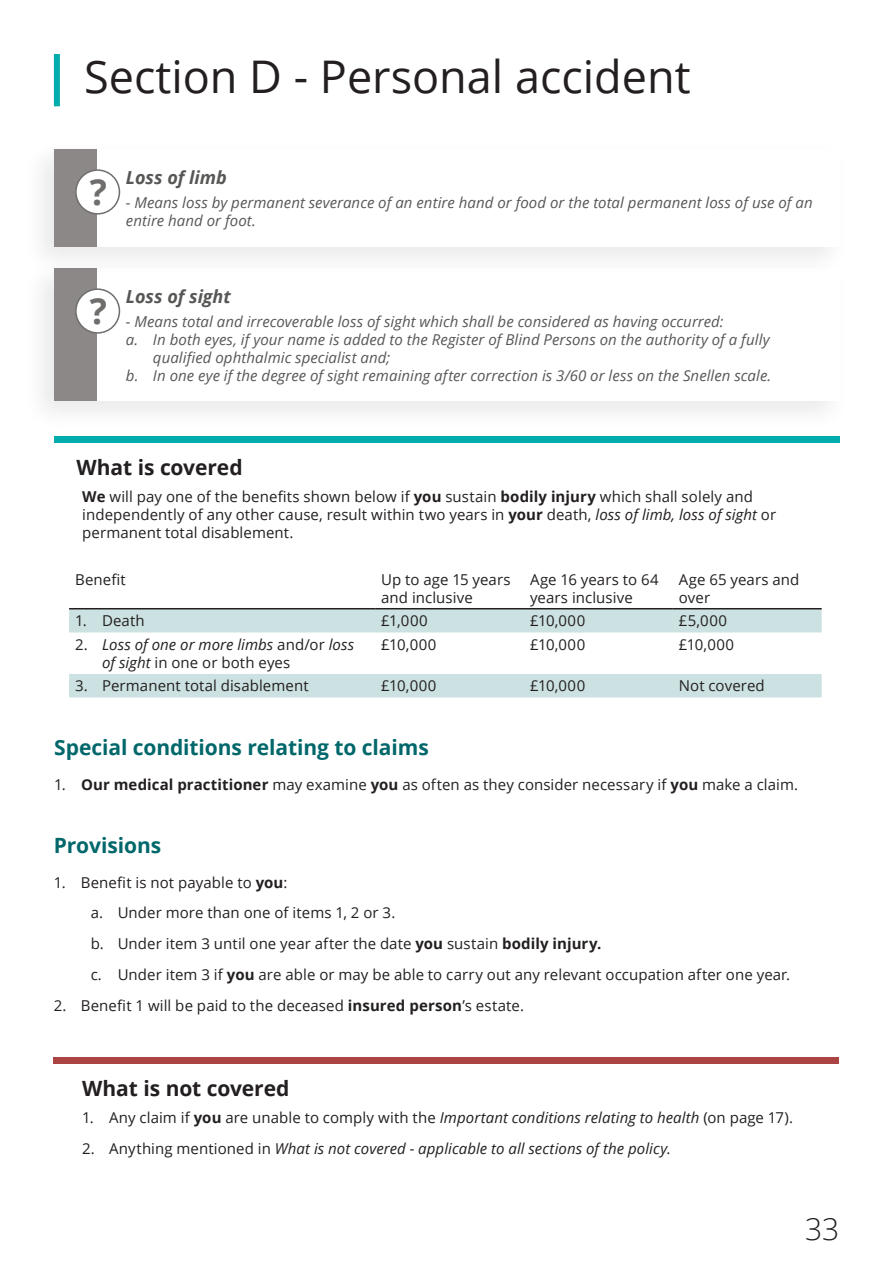
<style>
.page{position:relative;width:893px;height:1263px;background:#fff}
.page>*{position:absolute;margin:0;border:0;box-sizing:border-box;transform-origin:0 0}
.t1{font:45px "Open Sans";color:#231f20}
.t2{font:700 36px "Open Sans";color:#706e6d}
.t3{font:300 30px "Open Sans";color:#231f20}
.t4{font:700 21px "Open Sans";letter-spacing:-.005em;color:#00676a}
.t5{font:700 21px "Open Sans";letter-spacing:-.005em;color:#231f20}
.t6{font:italic 700 18px "Open Sans";color:#575756}
.t7{font:15px/18px "Open Sans";letter-spacing:.005em;color:#231f20}
.t8{font:italic 15px/18px "Open Sans";letter-spacing:.005em;color:#575756}
.t9{font:italic 15px/18px "Open Sans";letter-spacing:.005em;color:#231f20}
.s1{font-weight:700}
.s2{font-style:italic}
.s3{font-style:normal}
</style>
<div class="page">
<div style="left:54px;top:54px;width:6px;height:52px;background:#00acac"></div>
<div style="left:54px;top:436px;width:785px;height:6px;background:#00acac"></div>
<div style="left:22px;top:257px;width:828px;height:175px;background:#f9f9f9"></div>
<div style="left:54px;top:268px;width:785px;height:132px;background:#fff"></div>
<div style="left:54px;top:268px;width:43px;height:132px;background:#8c8888"></div>
<div style="left:76px;top:289px;width:43px;height:44px;background:#fff;border-radius:50%"></div>
<div style="left:75px;top:288px;width:45px;height:46px;border:2px solid #706e6d;border-radius:50%"></div>
<div style="left:22px;top:138px;width:828px;height:140px;background:#fafafa"></div>
<div style="left:54px;top:149px;width:785px;height:98px;background:#fff"></div>
<div style="left:54px;top:149px;width:43px;height:98px;background:#8c8888"></div>
<div style="left:76px;top:170px;width:43px;height:44px;background:#fff;border-radius:50%"></div>
<div style="left:75px;top:169px;width:45px;height:46px;border:2px solid #706e6d;border-radius:50%"></div>
<svg style="left:69px;top:609px;width:753px;height:88px;fill:#cce1e1"></svg>
<hr style="left:69px;top:608px;width:306px;height:1px;background:#231f20">
<hr style="left:375px;top:608px;width:149px;height:1px;background:#231f20">
<hr style="left:524px;top:608px;width:149px;height:1px;background:#231f20">
<hr style="left:673px;top:608px;width:149px;height:1px;background:#231f20">
<div style="left:54px;top:1057px;width:785px;height:7px;background:#aa4342"></div>
<h1 class="t1" style="left:84px;top:46px;width:608px">Section D - Personal accident</h1>
<h2 class="t2" style="left:90px;top:166px;width:19px">?</h2>
<p class="t6" style="left:126px;top:164px;width:102px">Loss of limb</p>
<p class="t8" style="left:126px;top:193px;width:688px">- Means loss by permanent severance of an entire hand or food or the total permanent loss of use of an entire hand or foot.</p>
<h2 class="t2" style="left:90px;top:285px;width:19px">?</h2>
<p class="t6" style="left:126px;top:283px;width:106px">Loss of sight</p>
<p class="t8" style="left:126px;top:312px;width:599px">- Means total and irrecoverable loss of sight which shall be considered as having occurred:</p>
<p class="t8" style="left:126px;top:330px;width:645px">a. In both eyes, if your name is added to the Register of Blind Persons on the authority of a fully</p>
<p class="t8" style="left:153px;top:348px;width:239px">qualified ophthalmic specialist and;</p>
<p class="t8" style="left:126px;top:366px;width:647px">b. In one eye if the degree of sight remaining after correction is 3/60 or less on the Snellen scale.</p>
<h3 class="t5" style="left:76px;top:452px;width:168px">What is covered</h3>
<p class="t7" style="left:82px;top:487px;width:695px"><span class="s1">We</span> will pay one of the benefits shown below if <span class="s1">you</span> sustain <span class="s1">bodily injury</span> which shall solely and independently of any other cause, result within two years in <span class="s1">your</span> death, <span class="s2">loss of limb, loss of sight</span> or permanent total disablement.</p>
<p class="t7" style="left:75px;top:570px;width:52px">Benefit</p>
<p class="t7" style="left:381px;top:570px;width:131px">Up to age 15 years and inclusive</p>
<p class="t7" style="left:530px;top:570px;width:130px">Age 16 years to 64 years inclusive</p>
<p class="t7" style="left:679px;top:570px;width:122px">Age 65 years and over</p>
<p class="t7" style="left:75px;top:611px;width:71px">1. Death</p>
<p class="t7" style="left:381px;top:611px;width:48px">£1,000</p>
<p class="t7" style="left:530px;top:611px;width:57px">£10,000</p>
<p class="t7" style="left:679px;top:611px;width:50px">£5,000</p>
<p class="t9" style="left:102px;top:635px;width:254px;text-indent:-27px"><span class="s3">2.</span> Loss of one or more limbs <span class="s3">and/or</span> loss of sight <span class="s3">in one or both eyes</span></p>
<p class="t7" style="left:381px;top:635px;width:57px">£10,000</p>
<p class="t7" style="left:530px;top:635px;width:57px">£10,000</p>
<p class="t7" style="left:679px;top:635px;width:57px">£10,000</p>
<p class="t7" style="left:75px;top:677px;width:235px">3. Permanent total disablement</p>
<p class="t7" style="left:381px;top:677px;width:57px">£10,000</p>
<p class="t7" style="left:530px;top:677px;width:57px">£10,000</p>
<p class="t7" style="left:679px;top:677px;width:87px">Not covered</p>
<h3 class="t4" style="left:54px;top:732px;width:376px">Special conditions relating to claims</h3>
<p class="t7" style="left:54px;top:775px;width:745px">1. <span class="s1">Our medical practitioner</span> may examine <span class="s1">you</span> as often as they consider necessary if <span class="s1">you</span> make a claim.</p>
<h3 class="t4" style="left:54px;top:830px;width:109px">Provisions</h3>
<p class="t7" style="left:91px;top:866px;width:701px;line-height:30.8px;text-indent:-37px">1. Benefit is not payable to <span class="s1">you</span>:<br>a. Under more than one of items 1, 2 or 3.<br>b. Under item 3 until one year after the date <span class="s1">you</span> sustain <span class="s1">bodily injury.<br></span>c. Under item 3 if <span class="s1">you</span> are able or may be able to carry out any relevant occupation after one year.</p>
<p class="t7" style="left:54px;top:996px;width:472px">2. Benefit 1 will be paid to the deceased <span class="s1">insured person</span>’s estate.</p>
<h3 class="t5" style="left:82px;top:1074px;width:209px">What is not covered</h3>
<p class="t7" style="left:82px;top:1108px;width:712px">1. Any claim if <span class="s1">you</span> are unable to comply with the <span class="s2">Important conditions relating to health</span> (on page 17).</p>
<p class="t9" style="left:82px;top:1139px;width:590px"><span class="s3">2. Anything mentioned in</span> What is not covered - applicable to all sections of the policy<span class="s3">.</span></p>
<h3 class="t3" style="left:805px;top:1208px;width:36px">33</h3>
</div>
